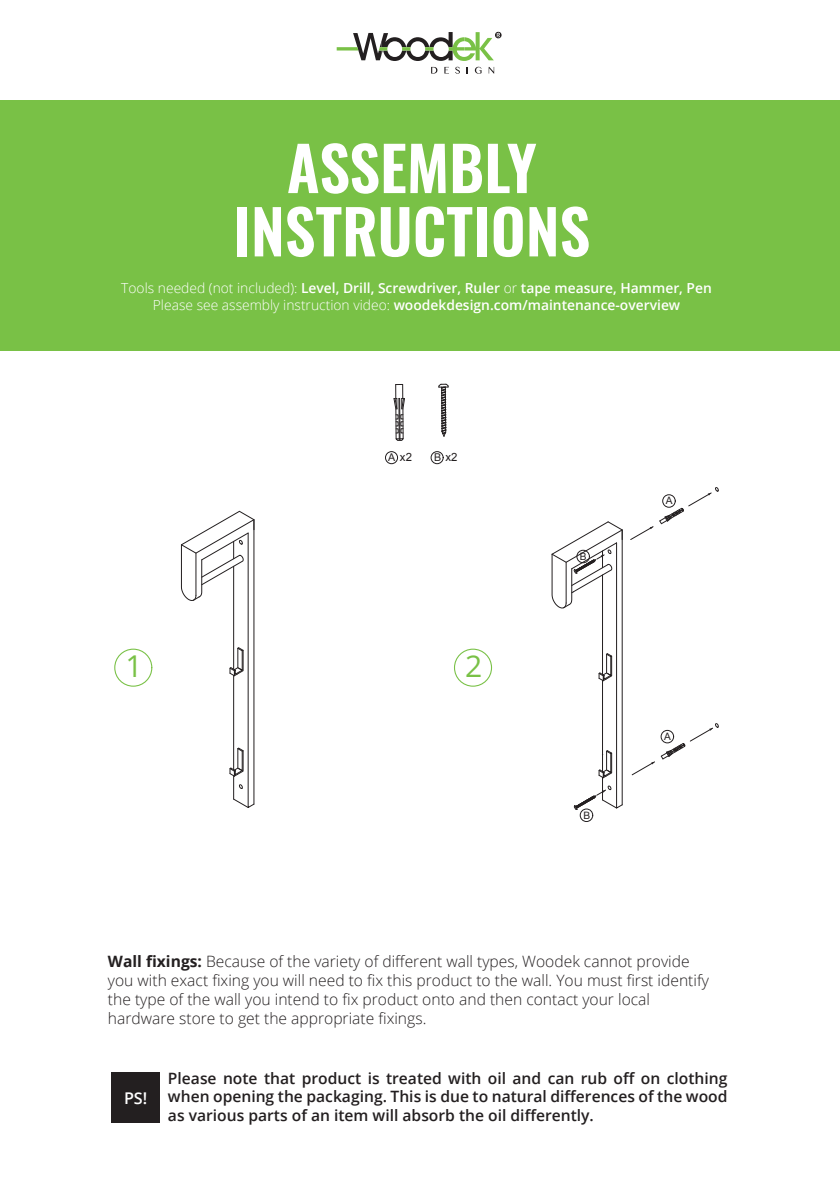
<style>
.page{position:relative;width:840px;height:1191px;background:#fff}
.page>*{position:absolute;margin:0;border:0;box-sizing:border-box;transform-origin:0 0}
.t1{font:600 60.8px/63.2px "Oswald";color:#fff;text-align:center}
.t2{font:30px "Open Sans";color:#79c146}
.t3{font:600 16.2px "Open Sans";color:#fff}
.t4{font:300 15.6px/18.8px "Open Sans";color:#231f20}
.t5{font:600 15.6px/18.8px "Open Sans";color:#231f20;text-align:justify}
.t6{font:600 13.8px/16.6px "Open Sans";color:#fff;text-align:center}
.t7{font:11.4px "Arial";color:#231f20}
.t8{font:10.2px "Arial";color:#231f20}
.s1{font-weight:300}
.s2{font-size:10.6px}
.s3{font-weight:700}
</style>
<div class="page">
<svg style="left:431px;top:67px;width:6px;height:7px"></svg>
<svg style="left:444px;top:67px;width:5px;height:7px"></svg>
<svg style="left:455px;top:67px;width:4px;height:7px"></svg>
<svg style="left:474px;top:67px;width:7px;height:7px"></svg>
<svg style="left:488px;top:67px;width:6px;height:7px"></svg>
<svg style="left:336px;top:32px;width:165px;height:29px"></svg>
<div style="left:111px;top:1071px;width:49px;height:51px;background:#231f20"></div>
<div style="left:0;top:100px;width:839px;height:251px;background:#79c146"></div>
<svg style="left:180px;top:510px;width:75px;height:298px"></svg>
<div style="left:579px;top:809px;width:13px;height:12px;border:1px solid #231f20;border-radius:50%"></div>
<svg style="left:660px;top:723px;width:58px;height:36px"></svg>
<svg style="left:631px;top:761px;width:23px;height:14px"></svg>
<svg style="left:630px;top:487px;width:88px;height:53px"></svg>
<svg style="left:551px;top:521px;width:71px;height:289px"></svg>
<div style="left:114px;top:648px;width:38px;height:38px;border:1px solid #79c146;border-radius:50%"></div>
<div style="left:453px;top:648px;width:39px;height:38px;border:1px solid #79c146;border-radius:50%"></div>
<svg style="left:393px;top:384px;width:12px;height:57px"></svg>
<svg style="left:438px;top:383px;width:10px;height:54px"></svg>
<div style="left:385px;top:451px;width:12px;height:13px;border:1px solid #231f20;border-radius:50%"></div>
<div style="left:430px;top:451px;width:13px;height:13px;border:1px solid #231f20;border-radius:50%"></div>
<h1 class="t1" style="left:233px;top:140px;width:358px">ASSEMBLY<br>INSTRUCTIONS</h1>
<p class="t6" style="left:121px;top:280px;width:591px"><span class="s1">Tools needed (not included):</span> Level, Drill, Screwdriver, Ruler <span class="s1">or</span> tape measure, Hammer, Pen<br><span class="s1">Please see assembly instruction video:</span> woodekdesign.com/maintenance-overview</p>
<p class="t7" style="left:388px;top:449px;width:25px"><span class="s2">A</span> x2</p>
<p class="t7" style="left:434px;top:450px;width:25px"><span class="s2">B</span> x2</p>
<h2 class="t2" style="left:125px;top:646px;width:19px">1</h2>
<h2 class="t2" style="left:465px;top:646px;width:19px">2</h2>
<p class="t8" style="left:579px;top:550px;width:8px">B</p>
<p class="t8" style="left:583px;top:808px;width:8px">B</p>
<p class="t8" style="left:665px;top:494px;width:8px">A</p>
<p class="t8" style="left:664px;top:729px;width:8px">A</p>
<p class="t4" style="left:108px;top:952px;width:602px"><span class="s3">Wall fixings:</span> Because of the variety of different wall types, Woodek cannot provide you with exact fixing you will need to fix this product to the wall. You must first identify the type of the wall you intend to fix product onto and then contact your local hardware store to get the appropriate fixings.</p>
<p class="t3" style="left:124px;top:1086px;width:25px">PS!</p>
<p class="t5" style="left:168px;top:1068px;width:560px">Please note that product is treated with oil and can rub off on clothing when opening the packaging. This is due to natural differences of the wood as various parts of an item will absorb the oil differently.</p>
</div>
